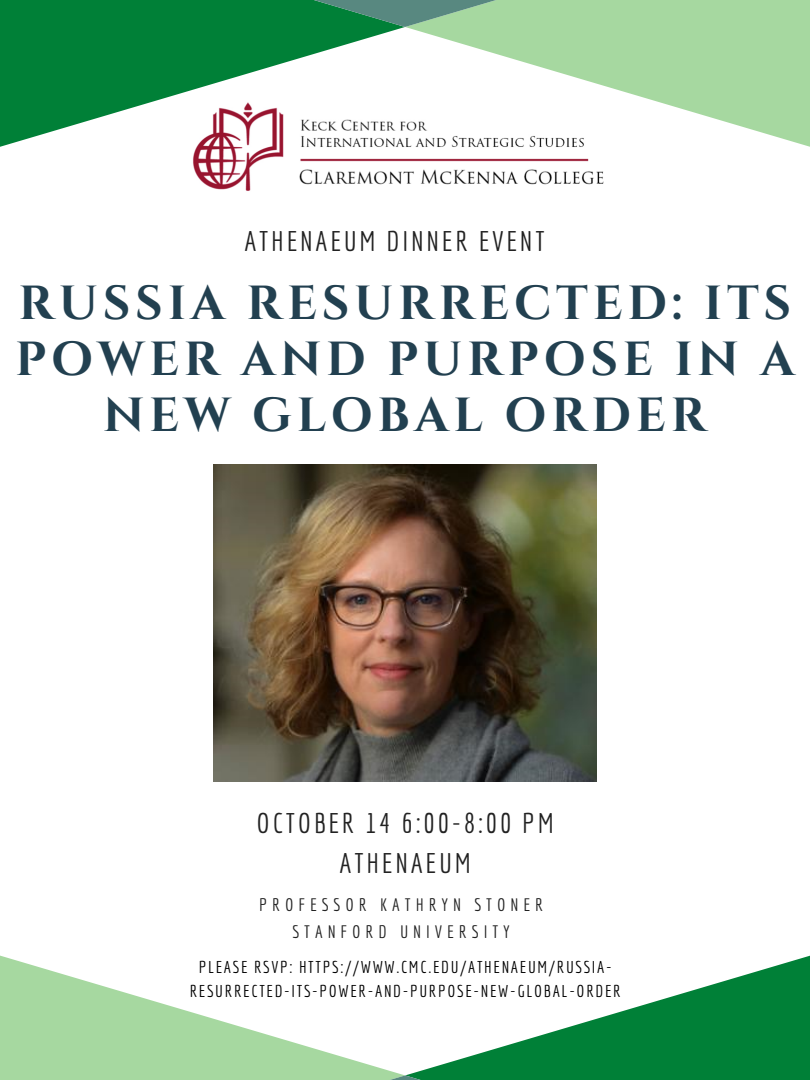
<style>
.page{position:relative;width:810px;height:1080px;background:#fff}
.page>*{position:absolute;margin:0;border:0;box-sizing:border-box;transform-origin:0 0}
.t1{font:700 47.75px/56.2px "Cinzel";letter-spacing:.1em;color:#224050;text-align:center}
.t2{font:27.75px "Economica";letter-spacing:.1em;color:#222}
.t3{font:17.62px "Economica";letter-spacing:.28em;color:#222}
.t4{font:16.69px/24.1px "Economica";letter-spacing:.1em;color:#000;text-align:center}
</style>
<div class="page">
<svg style="left:0;top:0;width:405px;height:147px;fill:#008037"></svg>
<svg style="left:405px;top:0;width:405px;height:147px;fill:#a6d8a0"></svg>
<svg style="left:222px;top:0;width:366px;height:27px;background:#54a370"></svg>
<svg style="left:407px;top:955px;width:403px;height:125px;fill:#008037"></svg>
<svg style="left:0;top:955px;width:403px;height:125px;fill:#a6d8a0"></svg>
<svg style="left:221px;top:1075px;width:368px;height:5px;background:#53aa6c"></svg>
<img style="left:180px;top:98px;width:429px;height:93px">
<img style="left:214px;top:464px;width:382px;height:317px">
<p class="t2" style="left:244px;top:225px;width:302px">ATHENAEUM DINNER EVENT</p>
<p class="t1" style="left:15px;top:276px;width:781px">RUSSIA RESURRECTED: ITS<br>POWER AND PURPOSE IN A<br>NEW GLOBAL ORDER</p>
<p class="t2" style="left:257px;top:807px;width:299px">OCTOBER 14 6:00-8:00 PM</p>
<p class="t2" style="left:340px;top:847px;width:133px">ATHENAEUM</p>
<p class="t3" style="left:259px;top:894px;width:286px">PROFESSOR KATHRYN STONER</p>
<p class="t3" style="left:292px;top:921px;width:219px">STANFORD UNIVERSITY</p>
<p class="t4" style="left:190px;top:954px;width:433px">PLEASE RSVP: HTTPS://WWW.CMC.EDU/ATHENAEUM/RUSSIA-<br>RESURRECTED-ITS-POWER-AND-PURPOSE-NEW-GLOBAL-ORDER</p>
</div>
